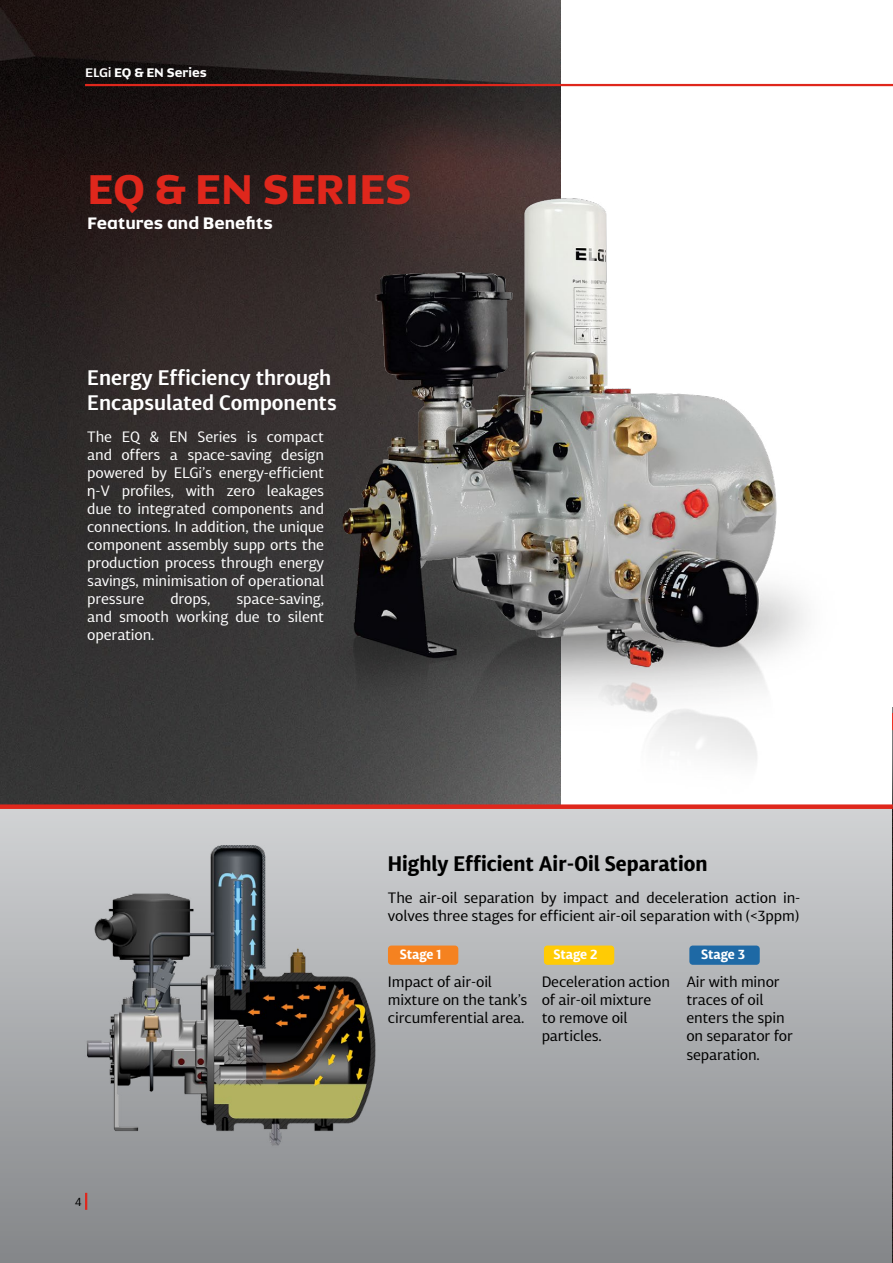
<style>
.page{position:relative;width:893px;height:1263px;background:#fff}
.page>*{position:absolute;margin:0;border:0;box-sizing:border-box;transform-origin:0 0}
.t1{font:700 45px "Dynasty OT";color:#df271c}
.t2{font:600 21px/25.2px "Diaria Sans Pro";color:#fff}
.t3{font:700 21px "Diaria Sans Pro";color:#000}
.t4{font:700 18px "Dynasty OT";color:#fff}
.t5{font:15px/18px "Diaria Sans Pro";letter-spacing:-.01em;color:#fff;text-align:justify}
.t6{font:15px/18px "Diaria Sans Pro";letter-spacing:-.01em;color:#000}
.t7{font:700 13.5px "Diaria Sans Pro";letter-spacing:-.01em;color:#fff}
.t8{font:700 13.5px "Dynasty OT";color:#fff}
.t9{font:12px "Diaria Sans Pro";color:#000}
.s1{font-weight:600}
.s2{font-family:"Arial"}
</style>
<div class="page">
<div style="left:0;top:807px;width:893px;height:456px;background:linear-gradient(to bottom,#d1d2d4,#838588)"></div>
<div style="left:689px;top:945px;width:71px;height:20px;background:#1e69a5;border-radius:3px"></div>
<div style="left:544px;top:945px;width:70px;height:20px;background:#ffcb05;border-radius:3px"></div>
<div style="left:388px;top:945px;width:70px;height:20px;background:#f58220;border-radius:3px"></div>
<img style="left:0;top:0;width:561px;height:804px">
<img style="left:278px;top:129px;width:528px;height:675px">
<img style="left:76px;top:820px;width:302px;height:334px">
<img style="left:892px;top:707px;width:1px;height:556px">
<div style="left:0;top:804px;width:893px;height:5px;background:#df271c"></div>
<svg style="left:85px;top:1193px;width:2px;height:17px"></svg>
<hr style="left:85px;top:84px;width:808px;height:2px;background:#df271c">
<p class="t8" style="left:85px;top:64px;width:123px"><span class="s1">ELGi</span> EQ &amp; EN Series</p>
<h1 class="t1" style="left:87px;top:162px;width:326px">EQ &amp; EN SERIES</h1>
<p class="t4" style="left:87px;top:212px;width:187px">Features and Benefits</p>
<h2 class="t2" style="left:87px;top:365px;width:251px">Energy Efficiency through<br>Encapsulated Components</h2>
<p class="t5" style="left:87px;top:428px;width:238px">The EQ &amp; EN Series is compact and offers a space-saving design powered by ELGi’s energy-efficient <span class="s2">η</span>-V profiles, with zero leakages due to integrated components and connections. In addition, the unique component assembly supp orts the production process through energy savings, minimisation of operational pressure</p>
<p class="t5" style="left:87px;top:590px;width:238px;text-indent:149px">space-saving, and smooth working due to silent operation.</p>
<p class="t5" style="left:170px;top:590px;width:42px">drops,</p>
<p class="t9" style="left:75px;top:1194px;width:9px">4</p>
<h2 class="t3" style="left:388px;top:850px;width:321px">Highly Efficient Air-Oil Separation</h2>
<p class="t6" style="left:388px;top:888px;width:414px">The air-oil separation by impact and deceleration action in&shy;volves three stages for efficient air-oil separation with (&lt;3ppm)</p>
<p class="t7" style="left:400px;top:945px;width:43px">Stage 1</p>
<p class="t6" style="left:388px;top:973px;width:141px">Impact of air-oil mixture on the tank’s circumferential area.</p>
<p class="t7" style="left:554px;top:945px;width:45px">Stage 2</p>
<p class="t6" style="left:542px;top:973px;width:130px">Deceleration action of air-oil mixture<br>to remove oil particles.</p>
<p class="t7" style="left:701px;top:945px;width:45px">Stage 3</p>
<p class="t6" style="left:686px;top:973px;width:108px">Air with minor traces of oil enters the spin on separator for separation.</p>
</div>
